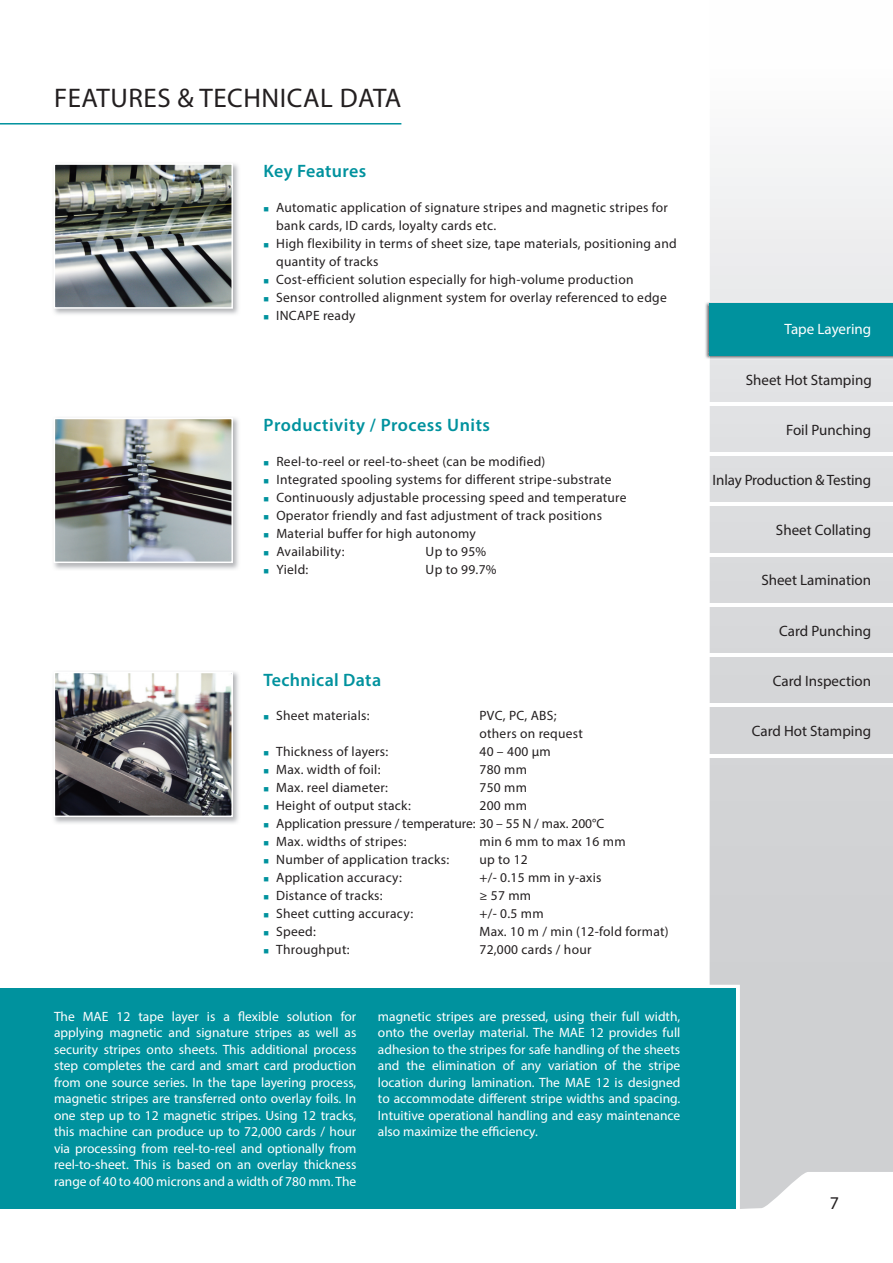
<style>
.page{position:relative;width:893px;height:1263px;background:#fff}
.page>*{position:absolute;margin:0;border:0;box-sizing:border-box;transform-origin:0 0}
.t1{font:27px "Myriad Pro";letter-spacing:.02em;color:#231f20}
.t2{font:600 18px "Myriad Pro";letter-spacing:.02em;color:#00929e}
.t3{font:18px "Myriad Pro";color:#231f20}
.t4{font:15px "Myriad Pro";color:#231f20}
.t5{font:15px "Myriad Pro";color:#fff}
.t6{font:13.5px/18px "Myriad Pro";letter-spacing:.02em;color:#231f20}
.t7{font:13.5px/16.5px "Myriad Pro";color:#fff;text-align:justify}
.t8{font:13.5px/18px "Myriad Pro";color:#231f20}
</style>
<div class="page">
<svg style="left:710px;top:154px;width:183px;height:1055px;background:#dadbdd"></svg>
<hr style="left:708px;top:402px;width:185px;height:4px;background:#fff">
<hr style="left:708px;top:553px;width:185px;height:3px;background:#fff">
<hr style="left:708px;top:603px;width:185px;height:4px;background:#fff">
<hr style="left:708px;top:452px;width:185px;height:4px;background:#fff">
<hr style="left:708px;top:503px;width:185px;height:3px;background:#fff">
<hr style="left:708px;top:653px;width:185px;height:4px;background:#fff">
<hr style="left:708px;top:704px;width:185px;height:3px;background:#fff">
<hr style="left:708px;top:754px;width:185px;height:3px;background:#fff">
<img style="left:705px;top:302px;width:188px;height:57px">
<img style="left:708px;top:352px;width:185px;height:4px">
<img style="left:708px;top:302px;width:185px;height:3px">
<div style="left:709px;top:303px;width:184px;height:52px;background:#00929e"></div>
<img style="left:54px;top:163px;width:185px;height:152px">
<img style="left:57px;top:166px;width:173px;height:140px">
<div style="left:54px;top:163px;width:179px;height:146px;border:2px solid #fff"></div>
<img style="left:53px;top:671px;width:186px;height:153px">
<img style="left:57px;top:675px;width:173px;height:139px">
<div style="left:54px;top:672px;width:179px;height:145px;border:2px solid #fff"></div>
<div style="left:0;top:988px;width:736px;height:221px;background:#00929e"></div>
<hr style="left:0;top:123px;width:401px;height:2px;background:#00929e">
<img style="left:53px;top:417px;width:186px;height:153px">
<img style="left:57px;top:421px;width:173px;height:139px">
<div style="left:54px;top:418px;width:179px;height:145px;border:2px solid #fff"></div>
<h1 class="t1" style="left:54px;top:82px;width:349px">FEATURES &amp; TECHNICAL DATA</h1>
<h2 class="t2" style="left:263px;top:160px;width:104px">Key Features</h2>
<p class="t6" style="left:276px;top:198px;width:402px">Automatic application of signature stripes and magnetic stripes for bank cards, ID cards, loyalty cards etc.<br>High flexibility in terms of sheet size, tape materials, positioning and quantity of tracks<br>Cost-efficient solution especially for high-volume production<br>Sensor controlled alignment system for overlay referenced to edge INCAPE ready</p>
<h2 class="t2" style="left:264px;top:414px;width:228px">Productivity / Process Units</h2>
<p class="t6" style="left:276px;top:452px;width:352px">Reel-to-reel or reel-to-sheet (can be modified)<br>Integrated spooling systems for different stripe-substrate Continuously adjustable processing speed and temperature Operator friendly and fast adjustment of track positions Material buffer for high autonomy<br>Availability:</p>
<p class="t6" style="left:426px;top:542px;width:62px">Up to 95%</p>
<p class="t6" style="left:276px;top:560px;width:33px">Yield:</p>
<p class="t6" style="left:426px;top:560px;width:72px">Up to 99.7%</p>
<h2 class="t2" style="left:263px;top:668px;width:119px">Technical Data</h2>
<p class="t6" style="left:276px;top:706px;width:95px">Sheet materials:</p>
<p class="t6" style="left:479px;top:706px;width:105px">PVC, PC, ABS; others on request</p>
<p class="t6" style="left:276px;top:742px;width:114px">Thickness of layers:</p>
<p class="t6" style="left:479px;top:742px;width:73px">40 – 400 µm</p>
<p class="t6" style="left:276px;top:760px;width:106px">Max. width of foil:</p>
<p class="t6" style="left:479px;top:760px;width:49px">780 mm</p>
<p class="t6" style="left:276px;top:778px;width:113px">Max. reel diameter:</p>
<p class="t6" style="left:479px;top:778px;width:49px">750 mm</p>
<p class="t6" style="left:276px;top:796px;width:136px">Height of output stack:</p>
<p class="t8" style="left:276px;top:796px;width:330px;text-indent:203px">200 mm<br>Application pressure / temperature: 30 – 55 N / max. 200°C<br>Max. widths of stripes:</p>
<p class="t6" style="left:479px;top:832px;width:148px">min 6 mm to max 16 mm</p>
<p class="t6" style="left:276px;top:850px;width:175px">Number of application tracks:</p>
<p class="t6" style="left:479px;top:850px;width:50px">up to 12</p>
<p class="t6" style="left:276px;top:868px;width:127px">Application accuracy:</p>
<p class="t6" style="left:479px;top:868px;width:124px">+/- 0.15 mm in y-axis</p>
<p class="t6" style="left:276px;top:886px;width:108px">Distance of tracks:</p>
<p class="t6" style="left:479px;top:886px;width:53px">≥ 57 mm</p>
<p class="t6" style="left:276px;top:904px;width:139px">Sheet cutting accuracy:</p>
<p class="t6" style="left:479px;top:904px;width:66px">+/- 0.5 mm</p>
<p class="t6" style="left:276px;top:922px;width:41px">Speed:</p>
<p class="t6" style="left:479px;top:922px;width:191px">Max. 10 m / min (12-fold format)</p>
<p class="t6" style="left:276px;top:940px;width:75px">Throughput:</p>
<p class="t6" style="left:479px;top:940px;width:114px">72,000 cards / hour</p>
<p class="t7" style="left:54px;top:1007px;width:304px">The MAE 12 tape layer is a flexible solution for applying magnetic and signature stripes as well as security stripes onto sheets. This additional process step completes the card and smart card production from one source series. In the tape layering process, magnetic stripes are transferred onto overlay foils. In one step up to 12 magnetic stripes. Using 12 tracks, this machine can produce up to 72,000 cards / hour via processing from reel-to-reel and optionally from reel-to-sheet. This is based on an overlay thickness range of 40 to 400 microns and a width of 780 mm. The</p>
<p class="t7" style="left:378px;top:1007px;width:304px">magnetic stripes are pressed, using their full width, onto the overlay material. The MAE 12 provides full adhesion to the stripes for safe handling of the sheets and the elimination of any variation of the stripe location during lamination. The MAE 12 is designed to accommodate different stripe widths and spacing.<br>Intuitive operational handling and easy maintenance also maximize the efficiency.</p>
<p class="t5" style="left:784px;top:320px;width:88px">Tape Layering</p>
<p class="t4" style="left:746px;top:370px;width:127px">Sheet Hot Stamping</p>
<p class="t4" style="left:786px;top:421px;width:86px">Foil Punching</p>
<p class="t4" style="left:713px;top:471px;width:160px">Inlay Production &amp; Testing</p>
<p class="t4" style="left:776px;top:521px;width:97px">Sheet Collating</p>
<p class="t4" style="left:761px;top:571px;width:111px">Sheet Lamination</p>
<p class="t4" style="left:779px;top:621px;width:93px">Card Punching</p>
<p class="t4" style="left:773px;top:672px;width:100px">Card Inspection</p>
<p class="t4" style="left:752px;top:722px;width:121px">Card Hot Stamping</p>
<h2 class="t3" style="left:830px;top:1192px;width:11px">7</h2>
</div>
